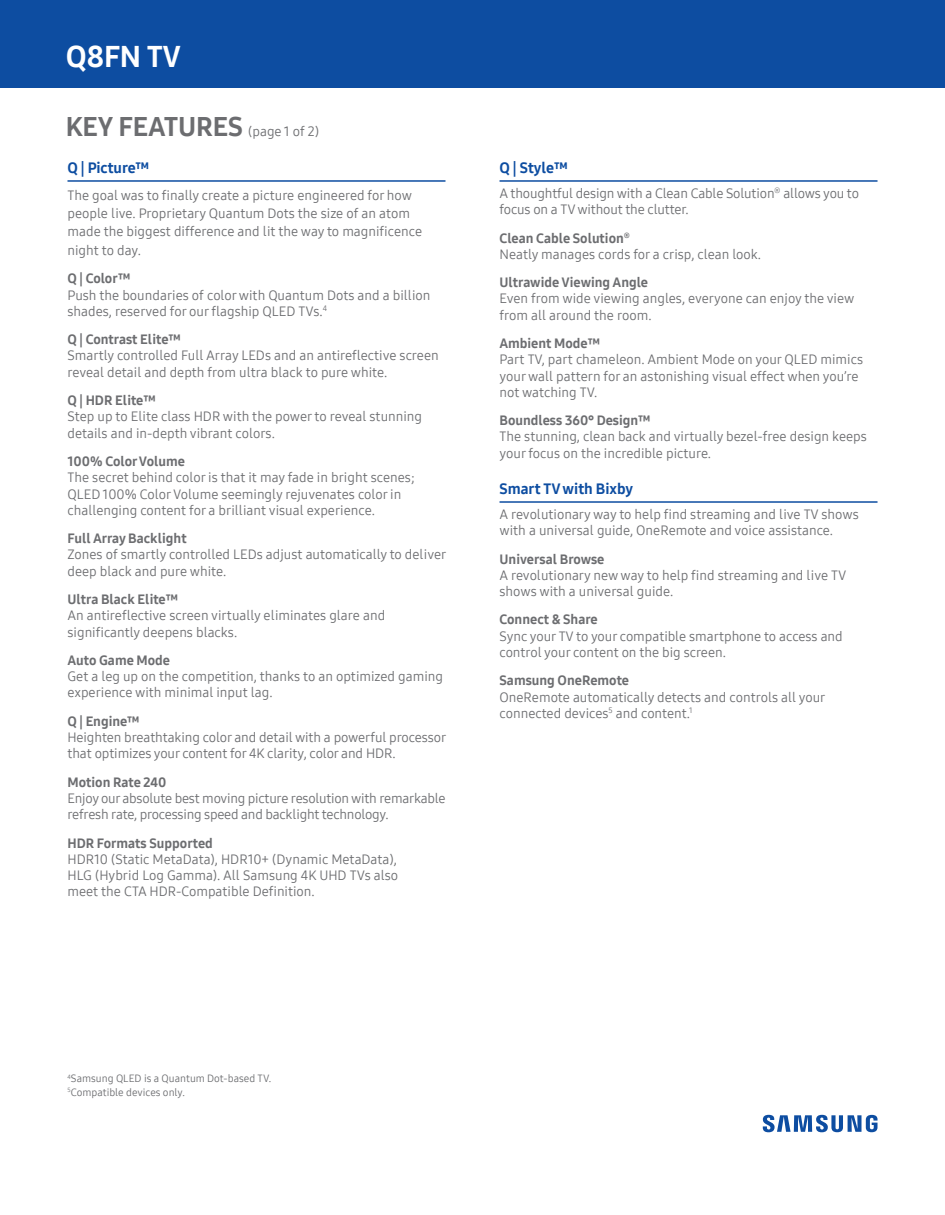
<style>
.page{position:relative;width:945px;height:1215px;background:#fff}
.page>*{position:absolute;margin:0;border:0;box-sizing:border-box;transform-origin:0 0}
.t1{font:30px "Samsung One 800";color:#fff}
.t2{font:27px "Samsung One 800";color:#6c6d70}
.t3{font:15px "Samsung One 800";color:#0d4da1}
.t4{font:13.5px/16.2px "Samsung One 400";color:#6c6d70}
.t5{font:13.5px "Samsung One 800";color:#6c6d70}
.t6{font:13.5px/16.2px "Samsung One 400";letter-spacing:-.02em;color:#6c6d70}
.t7{font:10.5px/13.5px "Samsung One 400";color:#6c6d70}
.s1{font-family:"Samsung One 400";font-size:13.5px}
</style>
<div class="page">
<div style="left:0;top:0;width:945px;height:87px;background:#0d4da1"></div>
<svg style="left:763px;top:1115px;width:115px;height:17px"></svg>
<hr style="left:68px;top:180px;width:378px;height:2px;background:#0d4da1">
<hr style="left:500px;top:180px;width:378px;height:2px;background:#0d4da1">
<hr style="left:500px;top:501px;width:378px;height:2px;background:#0d4da1">
<h1 class="t1" style="left:66px;top:39px;width:117px">Q8FN TV</h1>
<h2 class="t2" style="left:66px;top:111px;width:255px">KEY FEATURES <span class="s1">(page 1 of 2)</span></h2>
<p class="t3" style="left:68px;top:159px;width:84px">Q | Picture™</p>
<p class="t4" style="left:68px;top:186px;width:356px;line-height:18.3px">The goal was to finally create a picture engineered for how people live. Proprietary Quantum Dots the size of an atom made the biggest difference and lit the way to magnificence night to day.</p>
<p class="t5" style="left:68px;top:271px;width:65px">Q | Color™</p>
<p class="t4" style="left:68px;top:287px;width:365px">Push the boundaries of color with Quantum Dots and a billion shades, reserved for our flagship QLED TVs.<sup>4</sup></p>
<p class="t5" style="left:68px;top:332px;width:115px">Q | Contrast Elite™</p>
<p class="t4" style="left:67px;top:348px;width:373px">Smartly controlled Full Array LEDs and an antireflective screen reveal detail and depth from ultra black to pure white.</p>
<p class="t5" style="left:67px;top:393px;width:90px">Q | HDR Elite™</p>
<p class="t4" style="left:67px;top:409px;width:356px">Step up to Elite class HDR with the power to reveal stunning details and in-depth vibrant colors.</p>
<p class="t5" style="left:67px;top:454px;width:119px">100% Color Volume</p>
<p class="t4" style="left:67px;top:470px;width:349px">The secret behind color is that it may fade in bright scenes;<br>QLED 100% Color Volume seemingly rejuvenates color in challenging content for a brilliant visual experience.</p>
<p class="t5" style="left:67px;top:531px;width:121px">Full Array Backlight</p>
<p class="t4" style="left:67px;top:547px;width:380px">Zones of smartly controlled LEDs adjust automatically to deliver deep black and pure white.</p>
<p class="t5" style="left:67px;top:592px;width:112px">Ultra Black Elite™</p>
<p class="t4" style="left:67px;top:608px;width:319px">An antireflective screen virtually eliminates glare and significantly deepens blacks.</p>
<p class="t5" style="left:67px;top:653px;width:104px">Auto Game Mode</p>
<p class="t4" style="left:67px;top:669px;width:377px">Get a leg up on the competition, thanks to an optimized gaming experience with minimal input lag.</p>
<p class="t5" style="left:67px;top:713px;width:74px">Q | Engine™</p>
<p class="t4" style="left:67px;top:730px;width:380px">Heighten breathtaking color and detail with a powerful processor that optimizes your content for 4K clarity, color and HDR.</p>
<p class="t5" style="left:67px;top:774px;width:100px">Motion Rate 240</p>
<p class="t6" style="left:67px;top:791px;width:380px">Enjoy our absolute best moving picture resolution with remarkable refresh rate, processing speed and backlight technology.</p>
<p class="t5" style="left:67px;top:835px;width:147px">HDR Formats Supported</p>
<p class="t4" style="left:67px;top:852px;width:332px;text-align:justify">HDR10 (Static MetaData), HDR10+ (Dynamic MetaData), HLG (Hybrid Log Gamma). All Samsung 4K UHD TVs also meet the CTA HDR-Compatible Definition.</p>
<p class="t3" style="left:500px;top:159px;width:70px">Q | Style™</p>
<p class="t4" style="left:500px;top:185px;width:361px">A thoughtful design with a Clean Cable Solution<sup>®</sup> allows you to focus on a TV without the clutter.</p>
<p class="t5" style="left:500px;top:230px;width:132px">Clean Cable Solution<sup>®</sup></p>
<p class="t4" style="left:500px;top:246px;width:263px">Neatly manages cords for a crisp, clean look.</p>
<p class="t5" style="left:500px;top:275px;width:150px">Ultrawide Viewing Angle</p>
<p class="t4" style="left:500px;top:291px;width:356px">Even from wide viewing angles, everyone can enjoy the view from all around the room.</p>
<p class="t5" style="left:500px;top:336px;width:102px">Ambient Mode™</p>
<p class="t4" style="left:500px;top:352px;width:365px">Part TV, part chameleon. Ambient Mode on your QLED mimics your wall pattern for an astonishing visual effect when you’re not watching TV.</p>
<p class="t5" style="left:500px;top:413px;width:153px">Boundless 360° Design™</p>
<p class="t4" style="left:500px;top:429px;width:369px">The stunning, clean back and virtually bezel-free design keeps your focus on the incredible picture.</p>
<p class="t3" style="left:500px;top:480px;width:135px">Smart TV with Bixby</p>
<p class="t4" style="left:500px;top:506px;width:361px">A revolutionary way to help find streaming and live TV shows with a universal guide, OneRemote and voice assistance.</p>
<p class="t5" style="left:500px;top:551px;width:106px">Universal Browse</p>
<p class="t4" style="left:500px;top:567px;width:348px">A revolutionary new way to help find streaming and live TV shows with a universal guide.</p>
<p class="t5" style="left:500px;top:612px;width:100px">Connect &amp; Share</p>
<p class="t4" style="left:500px;top:628px;width:345px">Sync your TV to your compatible smartphone to access and control your content on the big screen.</p>
<p class="t5" style="left:500px;top:673px;width:131px">Samsung OneRemote</p>
<p class="t4" style="left:500px;top:689px;width:328px">OneRemote automatically detects and controls all your connected devices<sup>5</sup> and content.<sup>1</sup></p>
<p class="t7" style="left:68px;top:1072px;width:205px"><sup>4</sup>Samsung QLED is a Quantum Dot-based TV.<br><sup>5</sup>Compatible devices only.</p>
</div>
